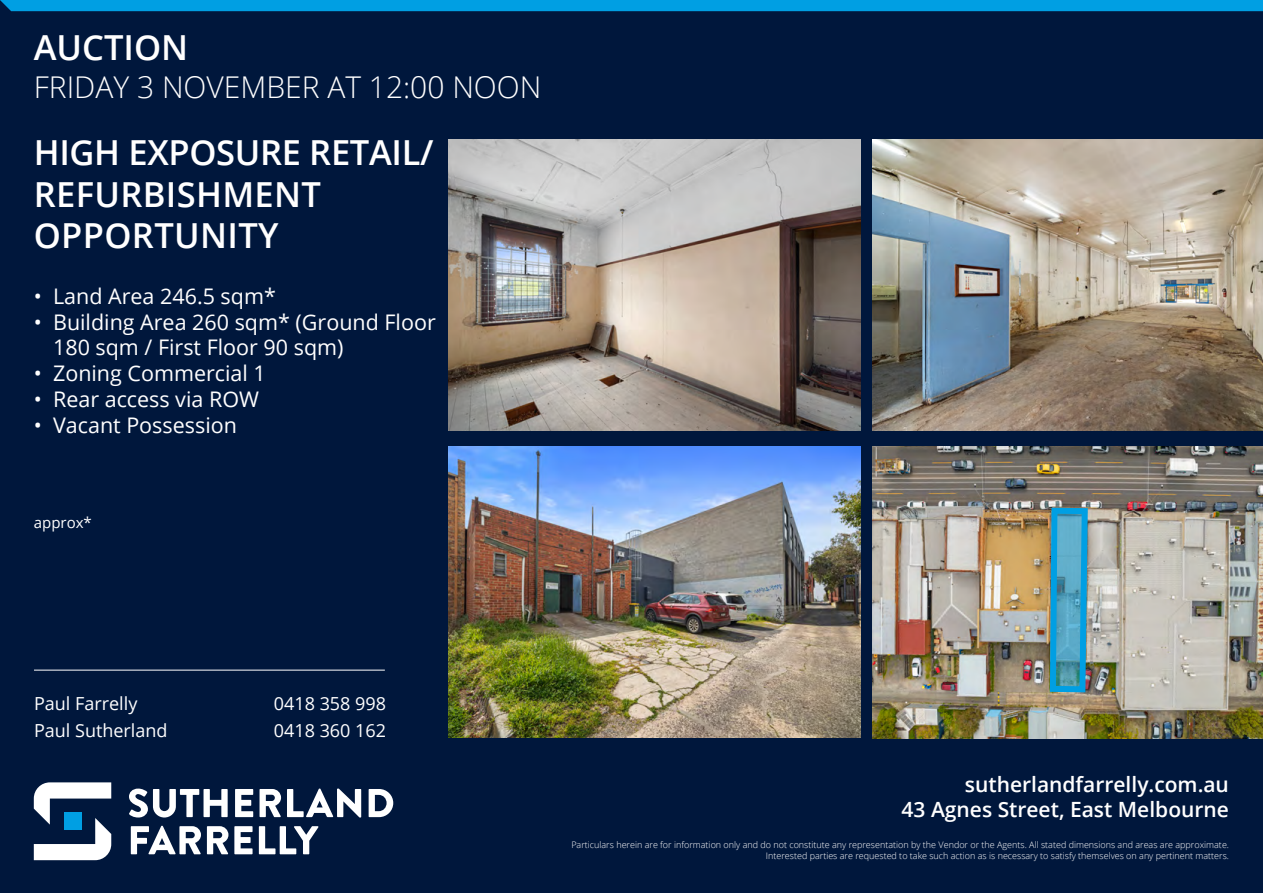
<style>
.page{position:relative;width:1263px;height:893px;background:#00173c}
.page>*{position:absolute;margin:0;border:0;box-sizing:border-box;transform-origin:0 0}
.t1{font:600 34.5px/41.4px "Open Sans";letter-spacing:.01em;color:#fff}
.t2{font:300 30px "Open Sans";color:#fff}
.t3{font:21.45px/25.8px "Open Sans";color:#fff}
.t4{font:600 21px/25.2px "Open Sans";color:#fff;text-align:right}
.t5{font:18px "Open Sans";color:#fff}
.t6{font:15px "Open Sans";color:#fff}
.t7{font:300 9px/10.8px "Open Sans";color:#fff;text-align:right}
</style>
<div class="page">
<svg style="left:34px;top:782px;width:77px;height:78px"></svg>
<svg style="left:129px;top:789px;width:99px;height:28px"></svg>
<svg style="left:235px;top:789px;width:18px;height:28px"></svg>
<svg style="left:260px;top:789px;width:21px;height:28px"></svg>
<svg style="left:287px;top:789px;width:74px;height:28px"></svg>
<svg style="left:369px;top:789px;width:24px;height:28px"></svg>
<svg style="left:131px;top:826px;width:70px;height:28px"></svg>
<svg style="left:207px;top:826px;width:21px;height:28px"></svg>
<svg style="left:234px;top:826px;width:19px;height:28px"></svg>
<svg style="left:259px;top:826px;width:60px;height:28px"></svg>
<img style="left:872px;top:139px;width:391px;height:292px">
<hr style="left:34px;top:670px;width:351px;height:1px;background:#fff">
<div style="left:0;top:0;width:1263px;height:11px;background:#009fe3"></div>
<img style="left:448px;top:139px;width:412px;height:292px">
<img style="left:448px;top:446px;width:412px;height:292px">
<img style="left:872px;top:446px;width:391px;height:292px">
<img style="left:1047px;top:505px;width:44px;height:190px">
<h1 class="t1" style="left:34px;top:26px;width:156px">AUCTION</h1>
<h2 class="t2" style="left:34px;top:67px;width:509px">FRIDAY 3 NOVEMBER AT 12:00 NOON</h2>
<h1 class="t1" style="left:34px;top:132px;width:401px">HIGH EXPOSURE RETAIL/<br>REFURBISHMENT<br>OPPORTUNITY</h1>
<h3 class="t3" style="left:34px;top:283px;width:244px">• Land Area 246.5 sqm*</h3>
<h3 class="t3" style="left:53px;top:308px;width:384px;text-indent:-19px">• Building Area 260 sqm* (Ground Floor<br>180 sqm / First Floor 90 sqm)</h3>
<h3 class="t3" style="left:34px;top:360px;width:234px">• Zoning Commercial 1</h3>
<h3 class="t3" style="left:34px;top:386px;width:227px">• Rear access via ROW</h3>
<h3 class="t3" style="left:34px;top:412px;width:205px">• Vacant Possession</h3>
<h3 class="t6" style="left:34px;top:512px;width:60px">approx*</h3>
<h3 class="t5" style="left:34px;top:691px;width:105px">Paul Farrelly</h3>
<h3 class="t5" style="left:274px;top:691px;width:114px">0418 358 998</h3>
<h3 class="t5" style="left:34px;top:718px;width:135px">Paul Sutherland</h3>
<h3 class="t5" style="left:274px;top:718px;width:114px">0418 360 162</h3>
<h3 class="t4" style="left:901px;top:771px;width:329px">sutherlandfarrelly.com.au<br>43 Agnes Street, East Melbourne</h3>
<p class="t7" style="left:571px;top:839px;width:659px">Particulars herein are for information only and do not constitute any representation by the Vendor or the Agents. All stated dimensions and areas are approximate.<br>Interested parties are requested to take such action as is necessary to satisfy themselves on any pertinent matters.</p>
</div>
